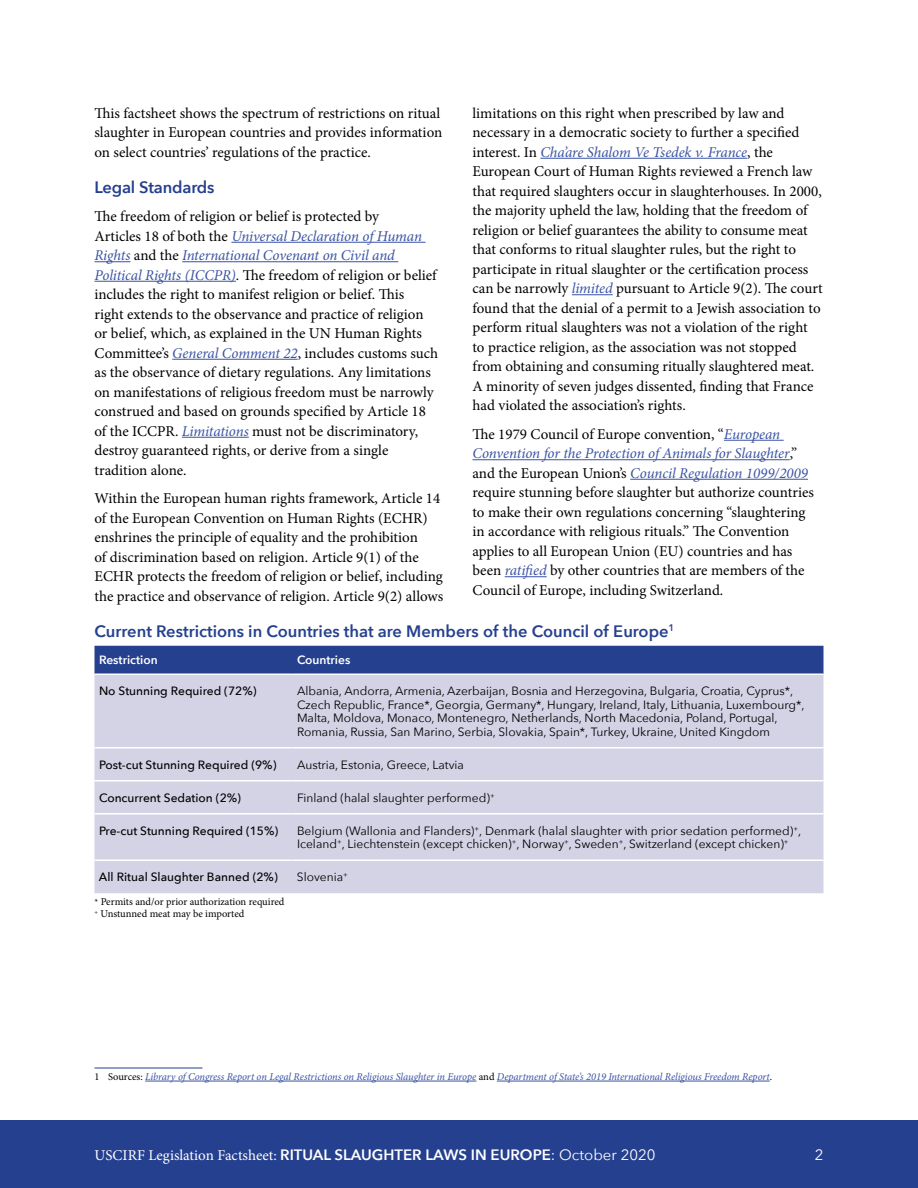
<style>
.page{position:relative;width:918px;height:1188px;background:#fff}
.page>*{position:absolute;margin:0;border:0;box-sizing:border-box;transform-origin:0 0}
.Subhead{font:600 16.5px "Avenir Next";color:#25408f}
.Body_no_indent{font:15px/19.5px "Minion Pro";color:#000}
.t1{font:15px "Minion Pro";color:#fff}
.t2{font:15px "Avenir Next";color:#fff}
.t3{font:12px/13.5px "Avenir Next";color:#000}
.t4{font:500 12px "Avenir Next";color:#000}
.t5{font:600 12px "Avenir Next";color:#fff}
.Footnotes{font:italic 10.5px "Minion Pro";letter-spacing:-.01em;color:#3a53a4}
.Footnotes-2{font:10.5px "Minion Pro";letter-spacing:-.005em;color:#000}
.s1{font-style:italic;color:#3a53a4}
.s2{font-size:9.45px}
.s3{font-style:normal;color:#000}
.s4{font-family:"Avenir Next";font-weight:600}
.s5{font-family:"Avenir Next"}
</style>
<div class="page">
<div style="left:0;top:1120px;width:918px;height:68px;background:#25408f"></div>
<hr style="left:231px;top:242px;width:195px;height:1px;background:#3a53a4">
<hr style="left:94px;top:261px;width:37px;height:1px;background:#3a53a4">
<hr style="left:182px;top:261px;width:216px;height:1px;background:#3a53a4">
<hr style="left:94px;top:281px;width:142px;height:1px;background:#3a53a4">
<hr style="left:172px;top:359px;width:126px;height:1px;background:#3a53a4">
<hr style="left:182px;top:437px;width:67px;height:1px;background:#3a53a4">
<hr style="left:94px;top:1068px;width:108px;height:1px;background:#25408f">
<hr style="left:145px;top:1081px;width:331px;height:1px;background:#3a53a4">
<hr style="left:497px;top:1081px;width:273px;height:1px;background:#3a53a4">
<hr style="left:540px;top:158px;width:207px;height:1px;background:#3a53a4">
<hr style="left:572px;top:294px;width:41px;height:1px;background:#3a53a4">
<hr style="left:724px;top:440px;width:60px;height:1px;background:#3a53a4">
<hr style="left:472px;top:459px;width:318px;height:1px;background:#3a53a4">
<hr style="left:630px;top:479px;width:178px;height:1px;background:#3a53a4">
<hr style="left:505px;top:576px;width:42px;height:1px;background:#3a53a4">
<div style="left:94px;top:646px;width:730px;height:28px;background:#25408f"></div>
<div style="left:94px;top:675px;width:730px;height:218px;background:#d4d3e6"></div>
<hr style="left:94px;top:747px;width:198px;height:1px;background:#fff">
<hr style="left:292px;top:747px;width:532px;height:1px;background:#fff">
<hr style="left:94px;top:780px;width:198px;height:2px;background:#fff">
<hr style="left:292px;top:780px;width:532px;height:2px;background:#fff">
<hr style="left:94px;top:813px;width:198px;height:1px;background:#fff">
<hr style="left:292px;top:813px;width:532px;height:1px;background:#fff">
<hr style="left:94px;top:860px;width:198px;height:1px;background:#fff">
<hr style="left:292px;top:860px;width:532px;height:1px;background:#fff">
<p class="Body_no_indent" style="left:94px;top:103px;width:349px">This factsheet shows the spectrum of restrictions on ritual slaughter in European countries and provides information on select countries’ regulations of the practice.</p>
<p class="Subhead" style="left:94px;top:173px;width:122px">Legal Standards</p>
<p class="Body_no_indent" style="left:94px;top:207px;width:345px">The freedom of religion or belief is protected by<br>Articles 18 of both the <span class="s1">Universal Declaration of Human Rights</span> and the <span class="s1">International Covenant on Civil and Political Rights (ICCPR)</span>. The freedom of religion or belief includes the right to manifest religion or belief. This<br>right extends to the observance and practice of religion or belief, which, as explained in the UN Human Rights Committee’s <span class="s1">General Comment 22</span>, includes customs such as the observance of dietary regulations. Any limitations on manifestations of religious freedom must be narrowly construed and based on grounds specified by Article 18 of the ICCPR. <span class="s1">Limitations</span> must not be discriminatory, destroy guaranteed rights, or derive from a single tradition alone.</p>
<p class="Body_no_indent" style="left:94px;top:489px;width:350px">Within the European human rights framework, Article 14 of the European Convention on Human Rights (ECHR) enshrines the principle of equality and the prohibition<br>of discrimination based on religion. Article 9(1) of the ECHR protects the freedom of religion or belief, including the practice and observance of religion. Article 9(2) allows</p>
<p class="Body_no_indent" style="left:472px;top:103px;width:352px">limitations on this right when prescribed by law and necessary in a democratic society to further a specified interest. In <span class="s1">Cha’are Shalom Ve Tsedek v. France</span>, the European Court of Human Rights reviewed a French law that required slaughters occur in slaughterhouses. In 2000, the majority upheld the law, holding that the freedom of religion or belief guarantees the ability to consume meat that conforms to ritual slaughter rules, but the right to participate in ritual slaughter or the certification process can be narrowly <span class="s1">limited</span> pursuant to Article 9(2). The court found that the denial of a permit to a Jewish association to perform ritual slaughters was not a violation of the right to practice religion, as the association was not stopped from obtaining and consuming ritually slaughtered meat.<br>A minority of seven judges dissented, finding that France had violated the association’s rights.</p>
<p class="Body_no_indent" style="left:472px;top:424px;width:343px">The 1979 Council of Europe convention, “<span class="s1">European Convention for the Protection of Animals for Slaughter</span>,” and the European Union’s <span class="s1">Council Regulation 1099/2009 </span>require stunning before slaughter but authorize countries to make their own regulations concerning “slaughtering in accordance with religious rituals.” The Convention applies to all European Union (EU) countries and has been <span class="s1">ratified</span> by other countries that are members of the Council of Europe, including Switzerland.</p>
<p class="Subhead" style="left:94px;top:617px;width:582px">Current Restrictions in Countries that are Members of the Council of Europe<sup>1</sup></p>
<p class="t5" style="left:99px;top:649px;width:60px">Restriction</p>
<p class="t5" style="left:297px;top:649px;width:55px">Countries</p>
<p class="t4" style="left:99px;top:681px;width:159px">No Stunning Required (72%)</p>
<p class="t3" style="left:297px;top:684px;width:509px">Albania, Andorra, Armenia, Azerbaijan, Bosnia and Herzegovina, Bulgaria, Croatia, Cyprus*, Czech Republic, France*, Georgia, Germany*, Hungary, Ireland, Italy, Lithuania, Luxembourg*, Malta, Moldova, Monaco, Montenegro, Netherlands, North Macedonia, Poland, Portugal, Romania, Russia, San Marino, Serbia, Slovakia, Spain*, Turkey, Ukraine, United Kingdom</p>
<p class="t4" style="left:99px;top:754px;width:179px">Post-cut Stunning Required (9%)</p>
<p class="t3" style="left:297px;top:757px;width:168px">Austria, Estonia, Greece, Latvia</p>
<p class="t4" style="left:99px;top:787px;width:144px">Concurrent Sedation (2%)</p>
<p class="t3" style="left:297px;top:790px;width:199px">Finland (halal slaughter performed)<sup>+</sup></p>
<p class="t4" style="left:99px;top:820px;width:181px">Pre-cut Stunning Required (15%)</p>
<p class="t3" style="left:297px;top:823px;width:506px">Belgium (Wallonia and Flanders)<sup>+</sup>, Denmark (halal slaughter with prior sedation performed)<sup>+</sup>,<br>Iceland<sup>+</sup>, Liechtenstein (except chicken)<sup>+</sup>, Norway<sup>+</sup>, Sweden<sup>+</sup>, Switzerland (except chicken)<sup>+</sup></p>
<p class="t4" style="left:99px;top:867px;width:180px">All Ritual Slaughter Banned (2%)</p>
<p class="t3" style="left:297px;top:870px;width:52px">Slovenia<sup>+</sup></p>
<p class="Footnotes-2" style="left:94px;top:895px;width:192px"><span class="s2">*</span> Permits and/or prior authorization required</p>
<p class="Footnotes-2" style="left:94px;top:907px;width:152px"><sup>+</sup> Unstunned meat may be imported</p>
<p class="Footnotes" style="left:94px;top:1069px;width:679px"><span class="s3">1 Sources:</span> Library of Congress Report on Legal Restrictions on Religious Slaughter in Europe <span class="s3">and</span> Department of State’s 2019 International Religious Freedom Report<span class="s3">.</span></p>
<p class="t1" style="left:94px;top:1145px;width:562px">USCIRF Legislation Factsheet: <span class="s4">RITUAL SLAUGHTER LAWS IN EUROPE</span><span class="s5">: October 2020</span></p>
<p class="t2" style="left:815px;top:1142px;width:10px">2</p>
</div>
